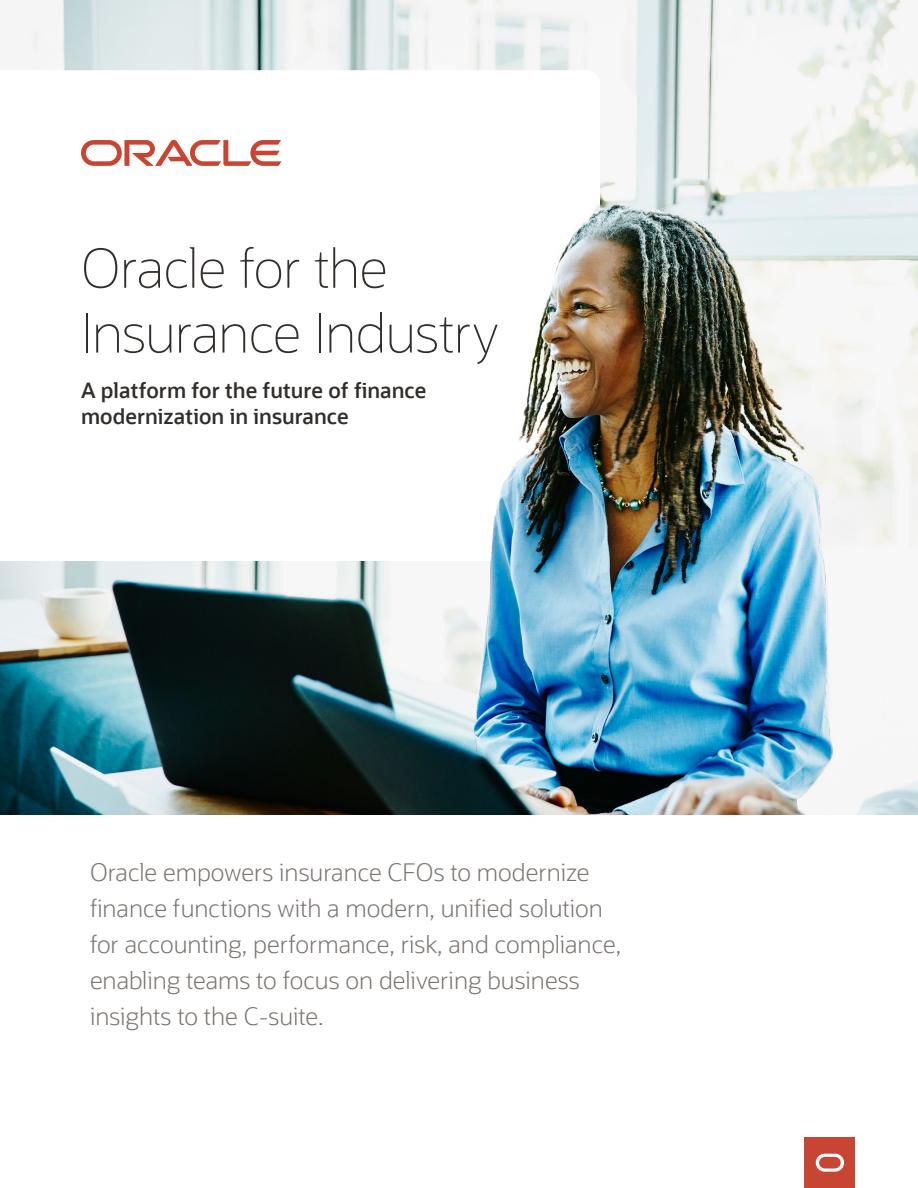
<style>
.page{position:relative;width:918px;height:1188px;background:#fff}
.page>*{position:absolute;margin:0;border:0;box-sizing:border-box;transform-origin:0 0}
.Subtitle{font:200 54px/64.8px "Oracle Sans";letter-spacing:-.02em;color:#312d2a}
.Body_text{font:300 24px/36px "Oracle Sans";color:#7a736e}
.t1{font:600 21px/25.5px "Oracle Sans";color:#312d2a}
</style>
<div class="page">
<div style="left:805px;top:1137px;width:50px;height:51px;background:#c84534"></div>
<svg style="left:816px;top:1154px;width:28px;height:18px"></svg>
<img style="left:0;top:0;width:918px;height:814px">
<svg style="left:0;top:70px;width:600px;height:491px"></svg>
<svg style="left:81px;top:140px;width:201px;height:26px"></svg>
<p class="Subtitle" style="left:81px;top:236px;width:419px">Oracle for the<br>Insurance Industry</p>
<p class="t1" style="left:81px;top:378px;width:347px">A platform for the future of finance modernization in insurance</p>
<p class="Body_text" style="left:90px;top:854px;width:533px">Oracle empowers insurance CFOs to modernize finance functions with a modern, unified solution for accounting, performance, risk, and compliance, enabling teams to focus on delivering business insights to the C-suite.</p>
</div>
